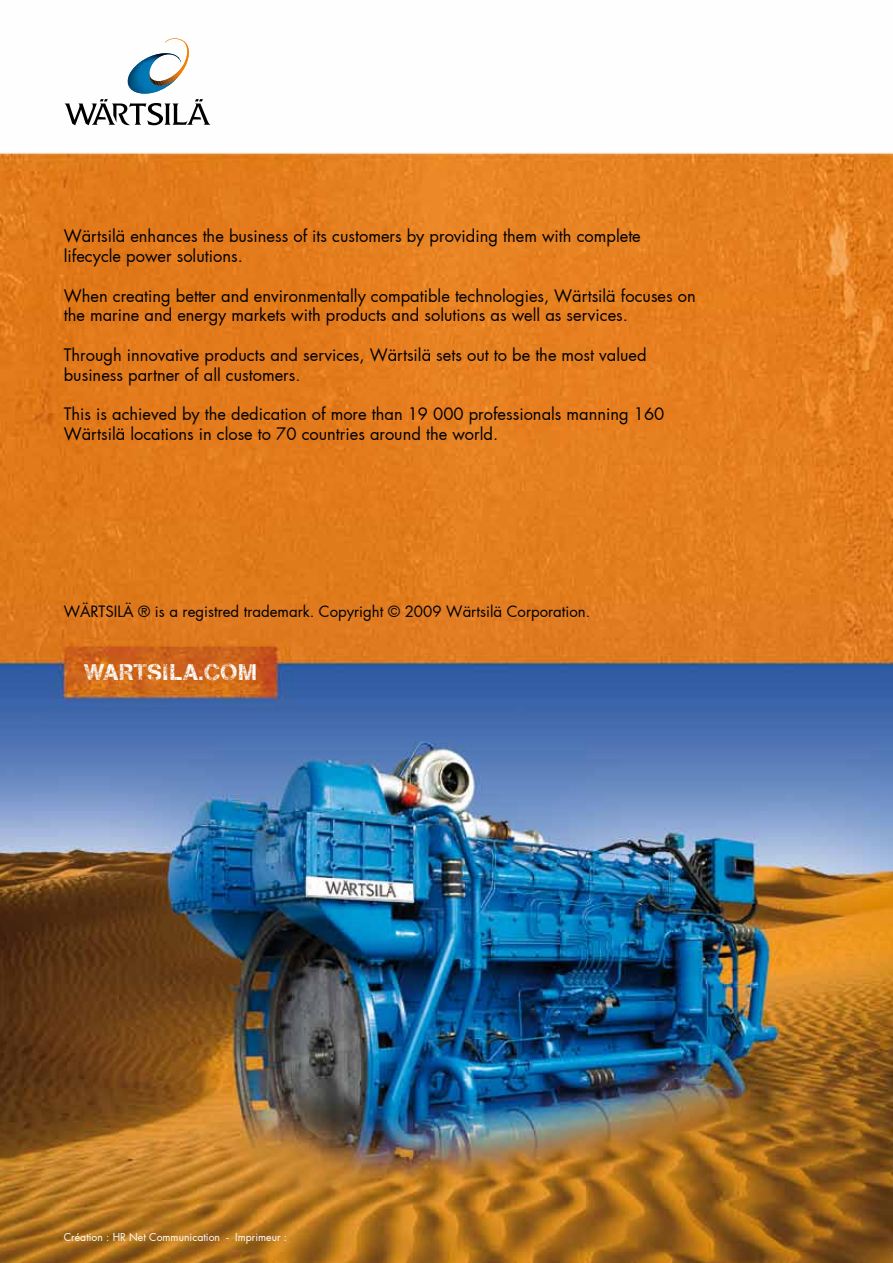
<style>
.page{position:relative;width:893px;height:1263px;background:#fff}
.page>*{position:absolute;margin:0;border:0;box-sizing:border-box;transform-origin:0 0}
.t1{font:22.5px "Wartsila Stencil";letter-spacing:.02em;color:#fff}
.t2{font:16.5px/19.8px "Futura";color:#000}
.t3{font:15px "Futura";color:#000}
.t4{font:10.5px "Futura";color:#fff}
</style>
<div class="page">
<img style="left:0;top:103px;width:893px;height:1160px">
<svg style="left:65px;top:38px;width:145px;height:87px"></svg>
<img style="left:126px;top:53px;width:55px;height:41px">
<p class="t2" style="left:64px;top:226px;width:579px">Wärtsilä enhances the business of its customers by providing them with complete lifecycle power solutions.</p>
<p class="t2" style="left:64px;top:286px;width:633px">When creating better and environmentally compatible technologies, Wärtsilä focuses on the marine and energy markets with products and solutions as well as services.</p>
<p class="t2" style="left:64px;top:345px;width:584px">Through innovative products and services, Wärtsilä sets out to be the most valued business partner of all customers.</p>
<p class="t2" style="left:64px;top:404px;width:602px">This is achieved by the dedication of more than 19 000 professionals manning 160<br>Wärtsilä locations in close to 70 countries around the world.</p>
<p class="t3" style="left:64px;top:601px;width:528px">WÄRTSILÄ ® is a registred trademark. Copyright © 2009 Wärtsilä Corporation.</p>
<h1 class="t1" style="left:84px;top:659px;width:174px">WARTSILA.COM</h1>
<p class="t4" style="left:64px;top:1231px;width:225px">Création : HR Net Communication - Imprimeur :</p>
</div>
